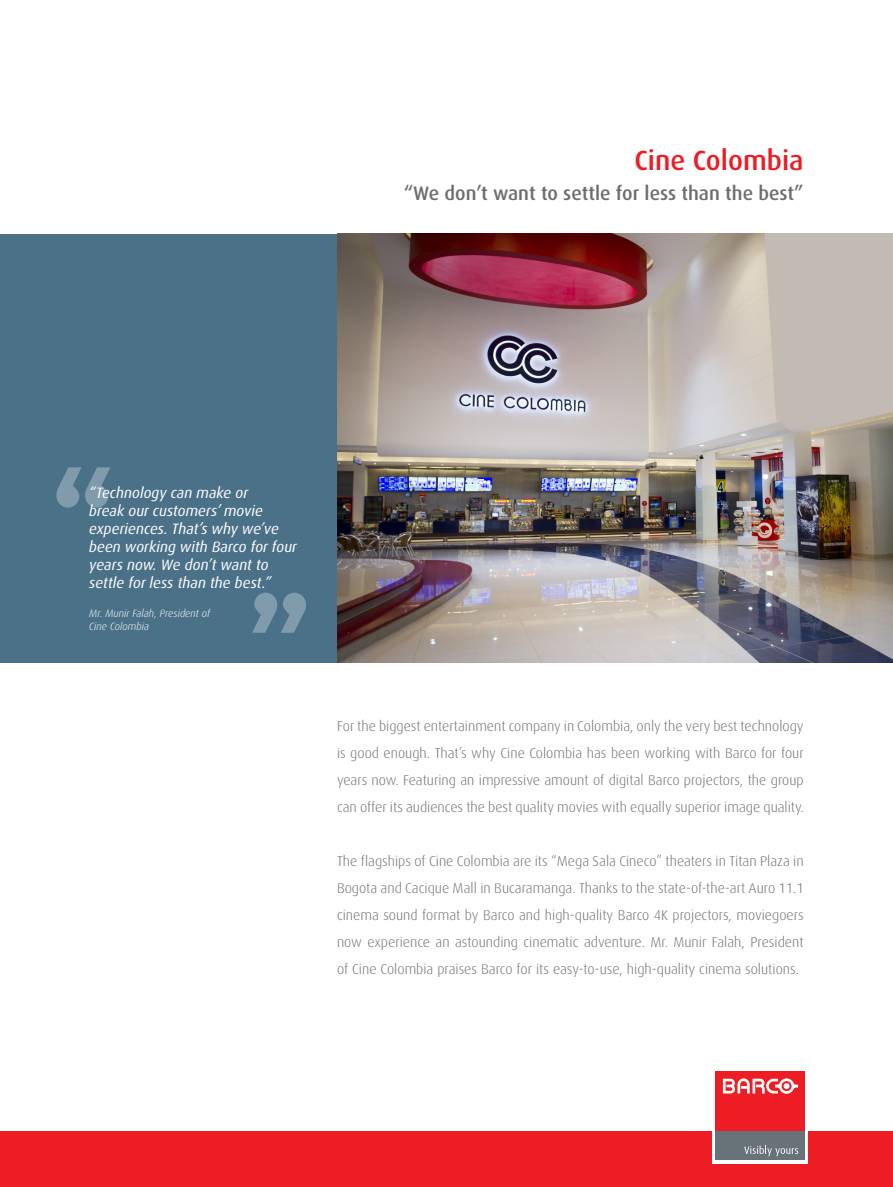
<style>
.page{position:relative;width:893px;height:1187px;background:#fff}
.page>*{position:absolute;margin:0;border:0;box-sizing:border-box;transform-origin:0 0}
.t1{font:500 27.75px "Dax";color:#ee1d23}
.t2{font:500 19.5px "Dax";color:#6c6d70}
.t3{font:italic 15px/18px "Dax Pro";color:#fff}
.t4{font:300 14.25px/27px "Dax";color:#6c6d70;text-align:justify}
.t5{font:italic 300 10.5px "Dax Pro";color:#fff}
</style>
<div class="page">
<div style="left:0;top:1130px;width:893px;height:56px;background:#ee1d23"></div>
<div style="left:712px;top:1067px;width:95px;height:96px;background:#fff"></div>
<div style="left:715px;top:1130px;width:89px;height:30px;background:#687379"></div>
<div style="left:715px;top:1070px;width:89px;height:60px;background:#ee1d23"></div>
<svg style="left:744px;top:1145px;width:54px;height:11px"></svg>
<svg style="left:723px;top:1078px;width:75px;height:15px"></svg>
<div style="left:0;top:234px;width:337px;height:428px;background:#4b7189"></div>
<img style="left:337px;top:234px;width:556px;height:428px">
<svg style="left:252px;top:592px;width:54px;height:40px"></svg>
<svg style="left:56px;top:467px;width:54px;height:40px"></svg>
<p class="t1" style="left:634px;top:145px;width:171px">Cine Colombia</p>
<p class="t2" style="left:404px;top:183px;width:401px">“We don’t want to settle for less than the best”</p>
<p class="t3" style="left:89px;top:484px;width:209px">“Technology can make or<br>break our customers’ movie experiences. That’s why we’ve been working with Barco for four years now. We don’t want to settle for less than the best.”</p>
<p class="t5" style="left:89px;top:606px;width:122px">Mr. Munir Falah, President of</p>
<p class="t5" style="left:89px;top:619px;width:61px">Cine Colombia</p>
<p class="t4" style="left:337px;top:713px;width:468px">For the biggest entertainment company in Colombia, only the very best technology is good enough. That’s why Cine Colombia has been working with Barco for four years now. Featuring an impressive amount of digital Barco projectors, the group can offer its audiences the best quality movies with equally superior image quality.</p>
<p class="t4" style="left:337px;top:848px;width:468px">The flagships of Cine Colombia are its “Mega Sala Cineco” theaters in Titan Plaza in Bogota and Cacique Mall in Bucaramanga. Thanks to the state-of-the-art Auro 11.1 cinema sound format by Barco and high-quality Barco 4K projectors, moviegoers now experience an astounding cinematic adventure. Mr. Munir Falah, President of Cine Colombia praises Barco for its easy-to-use, high-quality cinema solutions.</p>
</div>
